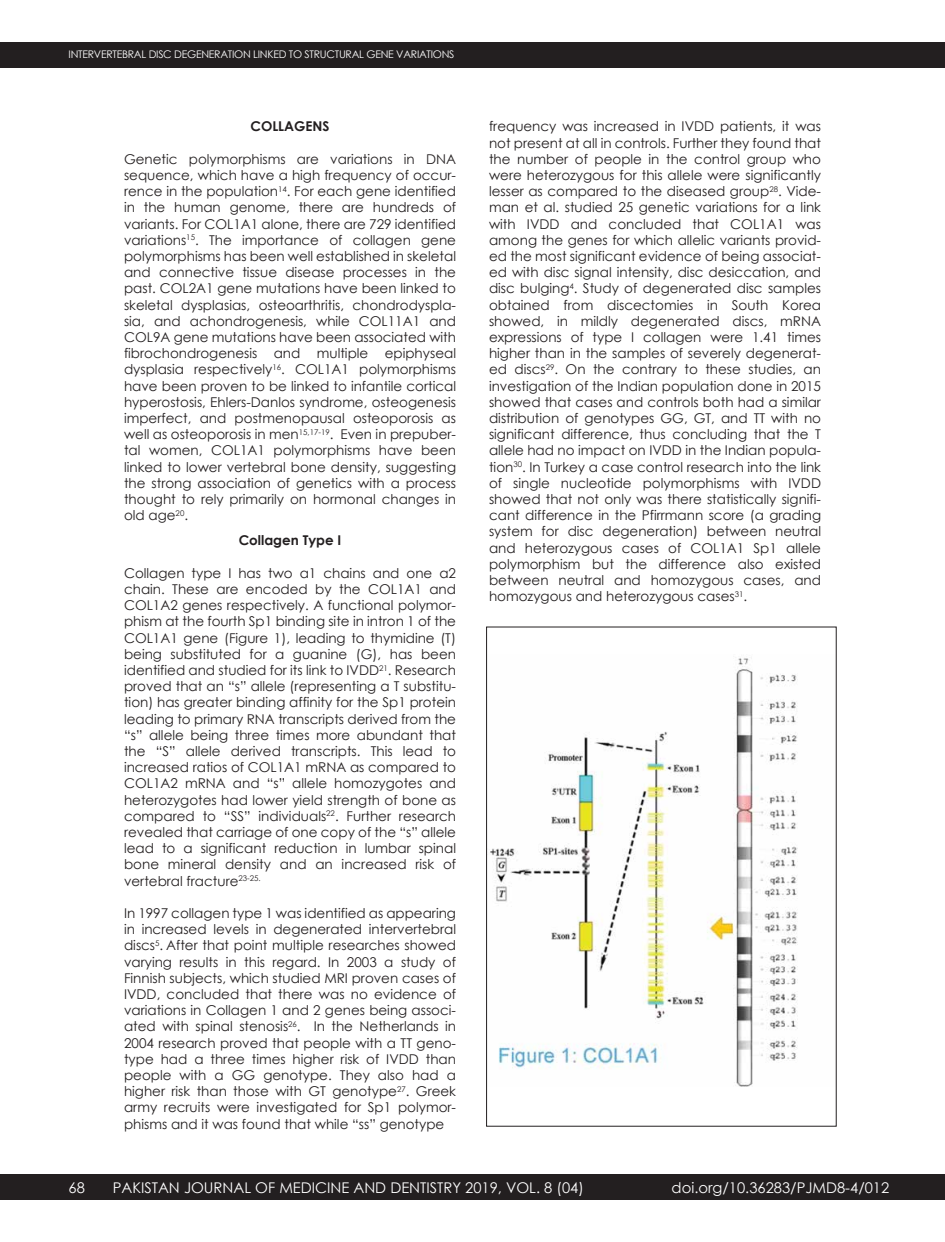
<style>
.page{position:relative;width:945px;height:1242px;background:#fff}
.page>*{position:absolute;margin:0;border:0;box-sizing:border-box;transform-origin:0 0}
.t1{font:14.7px "Century Gothic";color:#fff}
.t2{font:13.5px/16.2px "Century Gothic";color:#231f20;text-align:justify}
.t3{font:700 13.5px "Century Gothic";color:#231f20}
.t4{font:10.5px "Century Gothic";letter-spacing:-.025em;color:#fff}
</style>
<div class="page">
<div style="left:0;top:42px;width:945px;height:26px;background:#231f20"></div>
<div style="left:0;top:1174px;width:945px;height:26px;background:#231f20"></div>
<img style="left:490px;top:658px;width:308px;height:429px">
<p class="t4" style="left:69px;top:47px;width:387px">INTERVERTEBRAL DISC DEGENERATION LINKED TO STRUCTURAL GENE VARIATIONS</p>
<p class="t3" style="left:251px;top:116px;width:81px">COLLAGENS</p>
<p class="t2" style="left:124px;top:151px;width:334px">Genetic polymorphisms are variations in DNA sequence, which have a high frequency of occur&shy;rence in the population<sup>14</sup>. For each gene identified in the human genome, there are hundreds of variants. For COL1A1 alone, there are 729 identified variations<sup>15</sup>. The importance of collagen gene polymorphisms has been well established in skeletal and connective tissue disease processes in the past. COL2A1 gene mutations have been linked to skeletal dysplasias, osteoarthritis, chondrodyspla&shy;sia, and achondrogenesis, while COL11A1 and COL9A gene mutations have been associated with fibrochondrogenesis and multiple epiphyseal dysplasia respectively<sup>16</sup>. COL1A1 polymorphisms have been proven to be linked to infantile cortical hyperostosis, Ehlers-Danlos syndrome, osteogenesis imperfect, and postmenopausal osteoporosis as well as osteoporosis in men<sup>15,17-19</sup>. Even in prepuber&shy;tal women, COL1A1 polymorphisms have been linked to lower vertebral bone density, suggesting the strong association of genetics with a process thought to rely primarily on hormonal changes in old age<sup>20</sup>.</p>
<p class="t3" style="left:239px;top:530px;width:104px">Collagen Type I</p>
<p class="t2" style="left:124px;top:565px;width:334px">Collagen type I has two α1 chains and one α2 chain. These are encoded by the COL1A1 and COL1A2 genes respectively. A functional polymor&shy;phism at the fourth Sp1 binding site in intron 1 of the COL1A1 gene (Figure 1), leading to thymidine (T) being substituted for a guanine (G), has been identified and studied for its link to IVDD<sup>21</sup>. Research proved that an “s” allele (representing a T substitu&shy;tion) has greater binding affinity for the Sp1 protein leading to primary RNA transcripts derived from the “s” allele being three times more abundant that the “S” allele derived transcripts. This lead to increased ratios of COL1A1 mRNA as compared to COL1A2 mRNA and “s” allele homozygotes and heterozygotes had lower yield strength of bone as compared to “SS” individuals<sup>22</sup>. Further research revealed that carriage of one copy of the “s” allele lead to a significant reduction in lumbar spinal bone mineral density and an increased risk of vertebral fracture<sup>23-25.</sup></p>
<p class="t2" style="left:124px;top:905px;width:334px">In 1997 collagen type 1 was identified as appearing in increased levels in degenerated intervertebral discs<sup>5</sup>. After that point multiple researches showed varying results in this regard. In 2003 a study of Finnish subjects, which studied MRI proven cases of IVDD, concluded that there was no evidence of variations in Collagen 1 and 2 genes being associ&shy;ated with spinal stenosis<sup>26</sup>. In the Netherlands in 2004 research proved that people with a TT geno&shy;type had a three times higher risk of IVDD than people with a GG genotype. They also had a higher risk than those with GT genotype<sup>27</sup>. Greek army recruits were investigated for Sp1 polymor&shy;phisms and it was found that while “ss” genotype</p>
<p class="t2" style="left:489px;top:118px;width:334px">frequency was increased in IVDD patients, it was not present at all in controls. Further they found that the number of people in the control group who were heterozygous for this allele were significantly lesser as compared to the diseased group<sup>28</sup>. Vide&shy;man et al. studied 25 genetic variations for a link with IVDD and concluded that COL1A1 was among the genes for which allelic variants provid&shy;ed the most significant evidence of being associat&shy;ed with disc signal intensity, disc desiccation, and disc bulging<sup>4</sup>. Study of degenerated disc samples obtained from discectomies in South Korea showed, in mildly degenerated discs, mRNA expressions of type I collagen were 1.41 times higher than in the samples of severely degenerat&shy;ed discs<sup>29</sup>. On the contrary to these studies, an investigation of the Indian population done in 2015 showed that cases and controls both had a similar distribution of genotypes GG, GT, and TT with no significant difference, thus concluding that the T allele had no impact on IVDD in the Indian popula&shy;tion<sup>30</sup>. In Turkey a case control research into the link of single nucleotide polymorphisms with IVDD showed that not only was there statistically signifi&shy;cant difference in the Pfirrmann score (a grading system for disc degeneration) between neutral and heterozygous cases of COL1A1 Sp1 allele polymorphism but the difference also existed between neutral and homozygous cases, and homozygous and heterozygous cases<sup>31</sup>.</p>
<p class="t1" style="left:69px;top:1177px;width:18px">68</p>
<p class="t1" style="left:113px;top:1177px;width:473px">PAKISTAN JOURNAL OF MEDICINE AND DENTISTRY 2019, VOL. 8 (04)</p>
<p class="t1" style="left:672px;top:1177px;width:219px">doi.org/10.36283/PJMD8-4/012</p>
</div>
